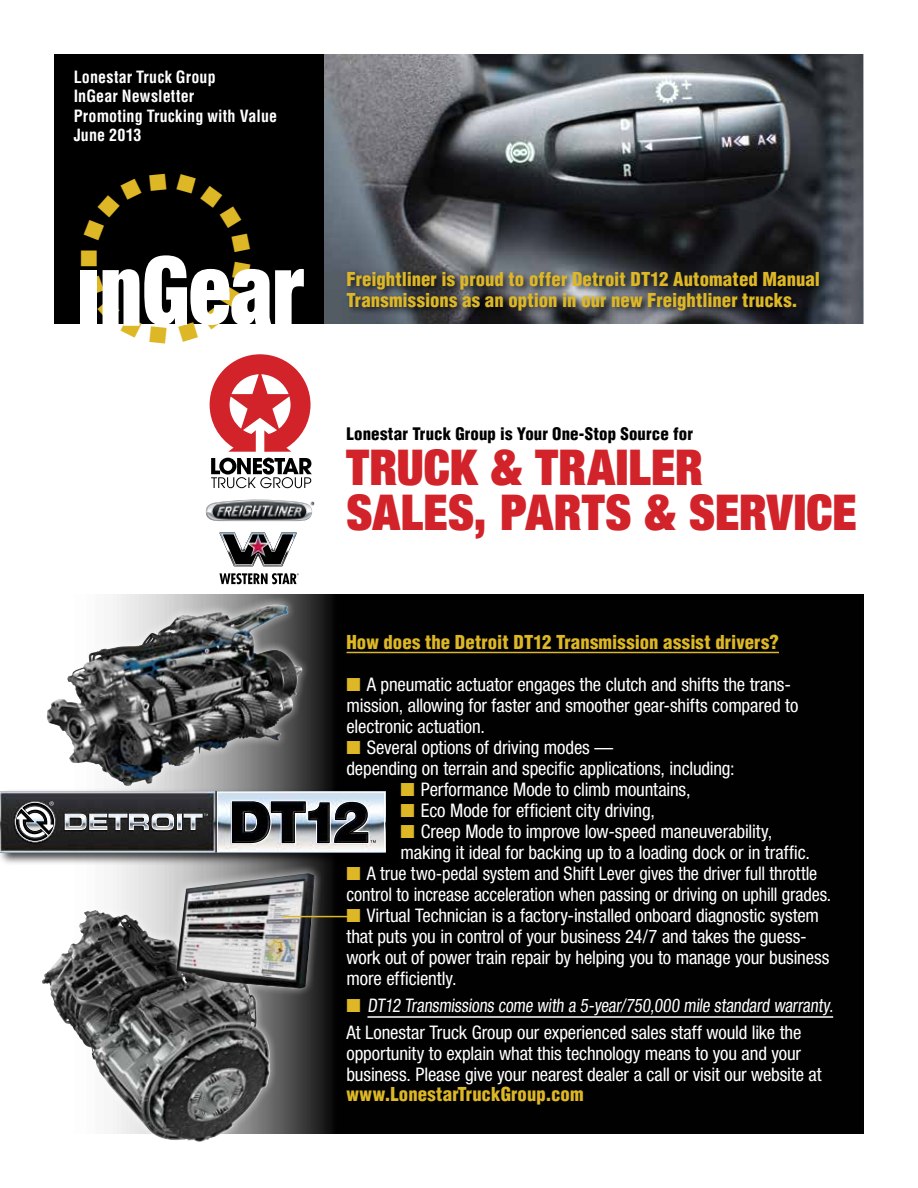
<style>
.page{position:relative;width:918px;height:1188px;background:#fff}
.page>*{position:absolute;margin:0;border:0;box-sizing:border-box;transform-origin:0 0}
.t1{font:900 expanded 49.5px/45px "Helvetica Neue";letter-spacing:.005em;color:#d2232a}
.t2{font:22.65px "Zapf Dingbats";color:#ddb726}
.t3{font:condensed 18.75px/21px "Helvetica Neue LT Std";letter-spacing:-.005em;color:#fff}
.t4{font:900 condensed 18.75px/21px "Helvetica";letter-spacing:.005em;color:#ddb726}
.t5{font:condensed 18.75px/27px "Helvetica Neue LT Std";letter-spacing:-.005em;color:#fff;scale:.92 1}
.t6{font:900 condensed 16.8px "Helvetica";letter-spacing:.005em;color:#000}
.t7{font:700 condensed 16.5px/19.5px "Helvetica";letter-spacing:.005em;color:#fff}
.s1{color:#ddb726}
</style>
<div class="page">
<img style="left:324px;top:54px;width:539px;height:270px">
<div style="left:54px;top:54px;width:270px;height:270px;background:#000"></div>
<div style="left:81px;top:270px;width:16px;height:55px;background:#fff"></div>
<div style="left:54px;top:594px;width:810px;height:540px;background:#000"></div>
<svg style="left:211px;top:458px;width:101px;height:30px"></svg>
<svg style="left:219px;top:532px;width:78px;height:34px"></svg>
<svg style="left:219px;top:573px;width:80px;height:11px"></svg>
<img style="left:206px;top:500px;width:108px;height:21px">
<svg style="left:210px;top:354px;width:101px;height:98px"></svg>
<div style="left:345px;top:269px;width:484px;height:51px;background:#000;opacity:.75"></div>
<hr style="left:346px;top:652px;width:433px;height:1px;background:#ddb726">
<hr style="left:367px;top:1016px;width:466px;height:2px;background:#fff">
<div style="left:0;top:788px;width:399px;height:78px;background:#000;opacity:.75"></div>
<img style="left:0;top:791px;width:386px;height:62px">
<div style="left:217px;top:792px;width:168px;height:59px;border:1px solid #fff"></div>
<hr style="left:216px;top:791px;width:1px;height:61px;background:#0a0909">
<div style="left:15px;top:801px;width:41px;height:41px;border:1px solid #231f20;border-radius:50%"></div>
<svg style="left:16px;top:801px;width:38px;height:40px"></svg>
<svg style="left:65px;top:813px;width:143px;height:17px;background:#838688"></svg>
<svg style="left:231px;top:791px;width:145px;height:62px"></svg>
<svg style="left:41px;top:889px;width:244px;height:253px;background:#898a89"></svg>
<svg style="left:84px;top:910px;width:11px;height:11px"></svg>
<svg style="left:35px;top:594px;width:279px;height:207px;background:#838485"></svg>
<img style="left:257px;top:605px;width:20px;height:4px">
<svg style="left:166px;top:863px;width:159px;height:136px;background:#6a6a6a"></svg>
<img style="left:176px;top:873px;width:139px;height:116px">
<hr style="left:283px;top:916px;width:69px;height:1px;background:#ddb726">
<svg style="left:102px;top:255px;width:202px;height:69px"></svg>
<p class="t7" style="left:73px;top:67px;width:205px">Lonestar Truck Group<br>InGear Newsletter<br>Promoting Trucking with Value<br>May 2013</p>
<p class="t7" style="left:74px;top:125px;width:69px">June 2013</p>
<p class="t2" style="left:78px;top:267px;width:19px;rotate:-90deg">■</p>
<p class="t4" style="left:346px;top:268px;width:475px">Freightliner is proud to offer Detroit DT12 Automated Manual<br>Transmissions as an option in our new Freightliner trucks.</p>
<p class="t6" style="left:346px;top:423px;width:348px">Lonestar Truck Group is Your One-Stop Source for</p>
<h1 class="t1" style="left:346px;top:444px;width:512px">TRUCK &amp; TRAILER<br>SALES, PARTS &amp; SERVICE</h1>
<p class="t4" style="left:346px;top:632px;width:434px">How does the Detroit DT12 Transmission assist drivers?</p>
<p class="t3" style="left:346px;top:674px;width:453px"><span class="s1">■</span> A pneumatic actuator engages the clutch and shifts the trans&shy;mission, allowing for faster and smoother gear-shifts compared to electronic actuation.</p>
<p class="t3" style="left:346px;top:737px;width:390px"><span class="s1">■</span> Several options of driving modes —<br>depending on terrain and specific applications, including:</p>
<p class="t3" style="left:400px;top:779px;width:292px"><span class="s1">■</span> Performance Mode to climb mountains,</p>
<p class="t3" style="left:400px;top:800px;width:256px"><span class="s1">■</span> Eco Mode for efficient city driving,</p>
<p class="t3" style="left:400px;top:821px;width:411px"><span class="s1">■</span> Creep Mode to improve low-speed maneuverability, making it ideal for backing up to a loading dock or in traffic.</p>
<p class="t3" style="left:346px;top:863px;width:486px"><span class="s1">■</span> A true two-pedal system and Shift Lever gives the driver full throttle control to increase acceleration when passing or driving on uphill grades.</p>
<p class="t3" style="left:346px;top:905px;width:484px"><span class="s1">■</span> Virtual Technician is a factory-installed onboard diagnostic system that puts you in control of your business 24/7 and takes the guess&shy;work out of power train repair by helping you to manage your business more efficiently.</p>
<p class="t5" style="left:346px;top:992px;width:533px"><span class="s1">■</span> DT12 Transmissions come with a 5-year/750,000 mile standard warranty.<br>At Lonestar Truck Group our experienced sales staff would like the</p>
<p class="t3" style="left:346px;top:1043px;width:477px">opportunity to explain what this technology means to you and your business. Please give your nearest dealer a call or visit our website at</p>
<p class="t4" style="left:346px;top:1083px;width:239px">www.LonestarTruckGroup.com</p>
</div>
